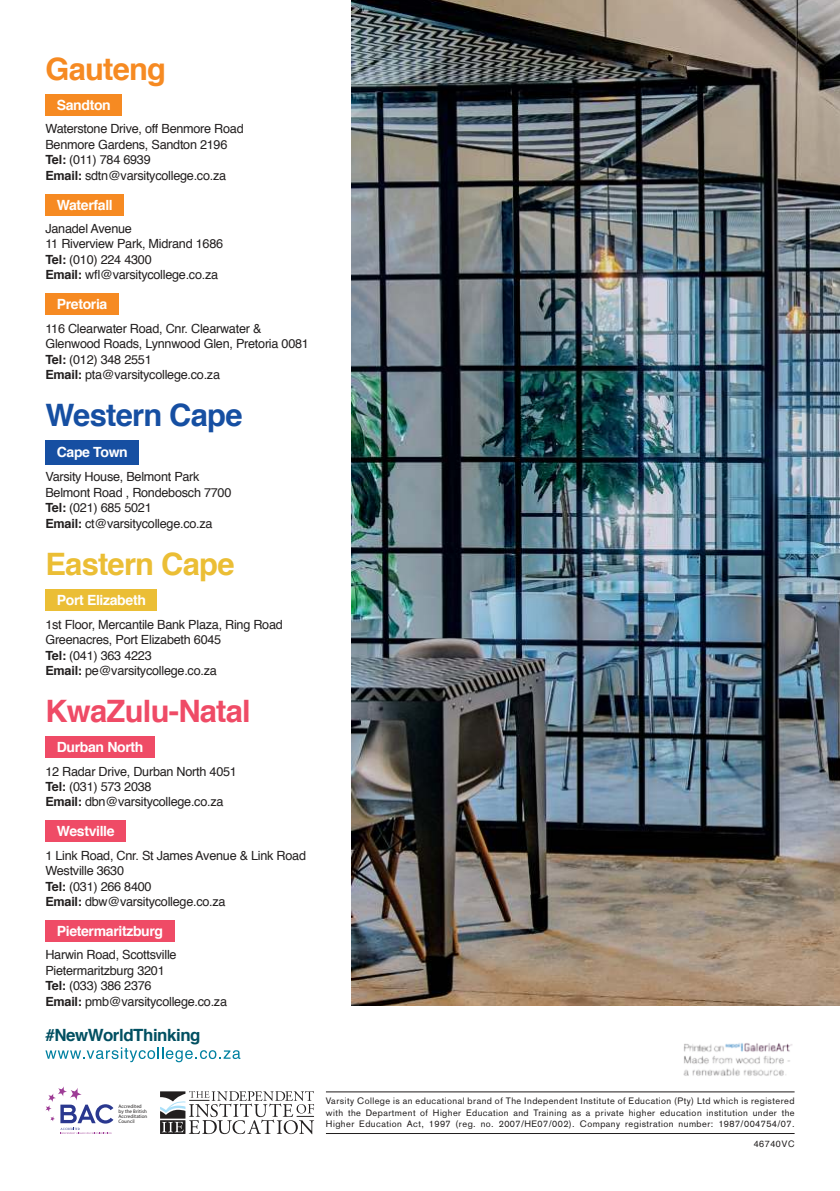
<style>
.page{position:relative;width:840px;height:1191px;background:#fff}
.page>*{position:absolute;margin:0;border:0;box-sizing:border-box;transform-origin:0 0}
.t1{font:700 30.8px "Helvetica";letter-spacing:-.025em;color:#ef4b66}
.t2{font:700 30.8px "Helvetica";letter-spacing:-.025em;color:#164fa2}
.t3{font:700 30.8px "Helvetica";letter-spacing:-.025em;color:#ebbe35}
.t4{font:700 30.8px "Helvetica";letter-spacing:-.025em;color:#f68a22}
.t5{font:700 16.8px "Helvetica";letter-spacing:-.025em;color:#004f61}
.t6{font:700 14px "Helvetica";letter-spacing:-.025em;color:#fff}
.t7{font:12.6px/15.4px "Helvetica";letter-spacing:-.02em;color:#221f1f}
.t8{font:9.2px/11.2px "Akzidenz Grotesk";letter-spacing:.05em;color:#221f1f;text-align:justify}
.t9{font:9px "Helvetica";letter-spacing:.06em;color:#221f1f}
.t10{font:5px/5px "Myriad Pro";letter-spacing:.01em;color:#221f1f}
.s1{font-weight:700}
</style>
<div class="page">
<img style="left:352px;top:0;width:487px;height:1006px">
<svg style="left:45px;top:1047px;width:195px;height:15px"></svg>
<svg style="left:45px;top:1086px;width:68px;height:48px"></svg>
<hr style="left:326px;top:1091px;width:468px;height:1px;background:#221f1f">
<hr style="left:326px;top:1133px;width:468px;height:1px;background:#221f1f">
<svg style="left:160px;top:1091px;width:154px;height:43px"></svg>
<img style="left:683px;top:1043px;width:110px;height:33px">
<div style="left:45px;top:194px;width:79px;height:21px;background:#f68a22"></div>
<div style="left:45px;top:293px;width:74px;height:22px;background:#f68a22"></div>
<div style="left:45px;top:94px;width:77px;height:22px;background:#f68a22"></div>
<div style="left:45px;top:440px;width:94px;height:24px;background:#164fa2"></div>
<div style="left:45px;top:736px;width:110px;height:22px;background:#ef4b66"></div>
<div style="left:45px;top:920px;width:129px;height:22px;background:#ef4b66"></div>
<div style="left:45px;top:820px;width:81px;height:22px;background:#ef4b66"></div>
<div style="left:45px;top:589px;width:112px;height:22px;background:#ebbe35"></div>
<h1 class="t4" style="left:45px;top:57px;width:122px">Gauteng</h1>
<p class="t7" style="left:45px;top:122px;width:200px">Waterstone Drive, off Benmore Road<br>Benmore Gardens, Sandton 2196<br><span class="s1">Tel:</span> (011) 784 6939<br><span class="s1">Email:</span> sdtn@varsitycollege.co.za</p>
<p class="t6" style="left:57px;top:100px;width:56px">Sandton</p>
<p class="t6" style="left:57px;top:199px;width:57px">Waterfall</p>
<p class="t7" style="left:45px;top:221px;width:179px">Janadel Avenue<br>11 Riverview Park, Midrand 1686<br><span class="s1">Tel:</span> (010) 224 4300<br><span class="s1">Email:</span> wfl@varsitycollege.co.za</p>
<p class="t6" style="left:57px;top:299px;width:52px">Pretoria</p>
<p class="t7" style="left:45px;top:322px;width:265px">116 Clearwater Road, Cnr. Clearwater &amp; Glenwood Roads, Lynnwood Glen, Pretoria 0081<br><span class="s1">Tel:</span> (012) 348 2551<br><span class="s1">Email:</span> pta@varsitycollege.co.za</p>
<h1 class="t2" style="left:45px;top:403px;width:198px">Western Cape</h1>
<p class="t6" style="left:57px;top:447px;width:73px">Cape Town</p>
<p class="t7" style="left:45px;top:470px;width:187px">Varsity House, Belmont Park<br>Belmont Road , Rondebosch 7700<br><span class="s1">Tel:</span> (021) 685 5021<br><span class="s1">Email:</span> ct@varsitycollege.co.za</p>
<h1 class="t3" style="left:45px;top:552px;width:190px">Eastern Cape</h1>
<p class="t6" style="left:57px;top:595px;width:91px">Port Elizabeth</p>
<p class="t7" style="left:45px;top:617px;width:239px">1st Floor, Mercantile Bank Plaza, Ring Road<br>Greenacres, Port Elizabeth 6045<br><span class="s1">Tel:</span> (041) 363 4223<br><span class="s1">Email:</span> pe@varsitycollege.co.za</p>
<h1 class="t1" style="left:45px;top:699px;width:207px">KwaZulu-Natal</h1>
<p class="t6" style="left:57px;top:741px;width:88px">Durban North</p>
<p class="t7" style="left:45px;top:764px;width:193px">12 Radar Drive, Durban North 4051<br><span class="s1">Tel:</span> (031) 573 2038<br><span class="s1">Email:</span> dbn@varsitycollege.co.za</p>
<p class="t6" style="left:57px;top:826px;width:59px">Westville</p>
<p class="t7" style="left:45px;top:848px;width:262px">1 Link Road, Cnr. St James Avenue &amp; Link Road<br>Westville 3630<br><span class="s1">Tel:</span> (031) 266 8400<br><span class="s1">Email:</span> dbw@varsitycollege.co.za</p>
<p class="t6" style="left:57px;top:925px;width:108px">Pietermaritzburg</p>
<p class="t7" style="left:45px;top:947px;width:183px">Harwin Road, Scottsville<br>Pietermaritzburg 3201<br><span class="s1">Tel:</span> (033) 386 2376<br><span class="s1">Email:</span> pmb@varsitycollege.co.za</p>
<h2 class="t5" style="left:45px;top:1028px;width:157px">#NewWorldThinking</h2>
<p class="t10" style="left:118px;top:1104px;width:30px">Accredited by the British<br>Accreditation<br>Council</p>
<p class="t8" style="left:326px;top:1096px;width:470px">Varsity College is an educational brand of The Independent Institute of Education (Pty) Ltd which is registered with the Department of Higher Education and Training as a private higher education institution under the Higher Education Act, 1997 (reg. no. 2007/HE07/002). Company registration number: 1987/004754/07.</p>
<p class="t9" style="left:753px;top:1140px;width:42px">46740VC</p>
</div>
